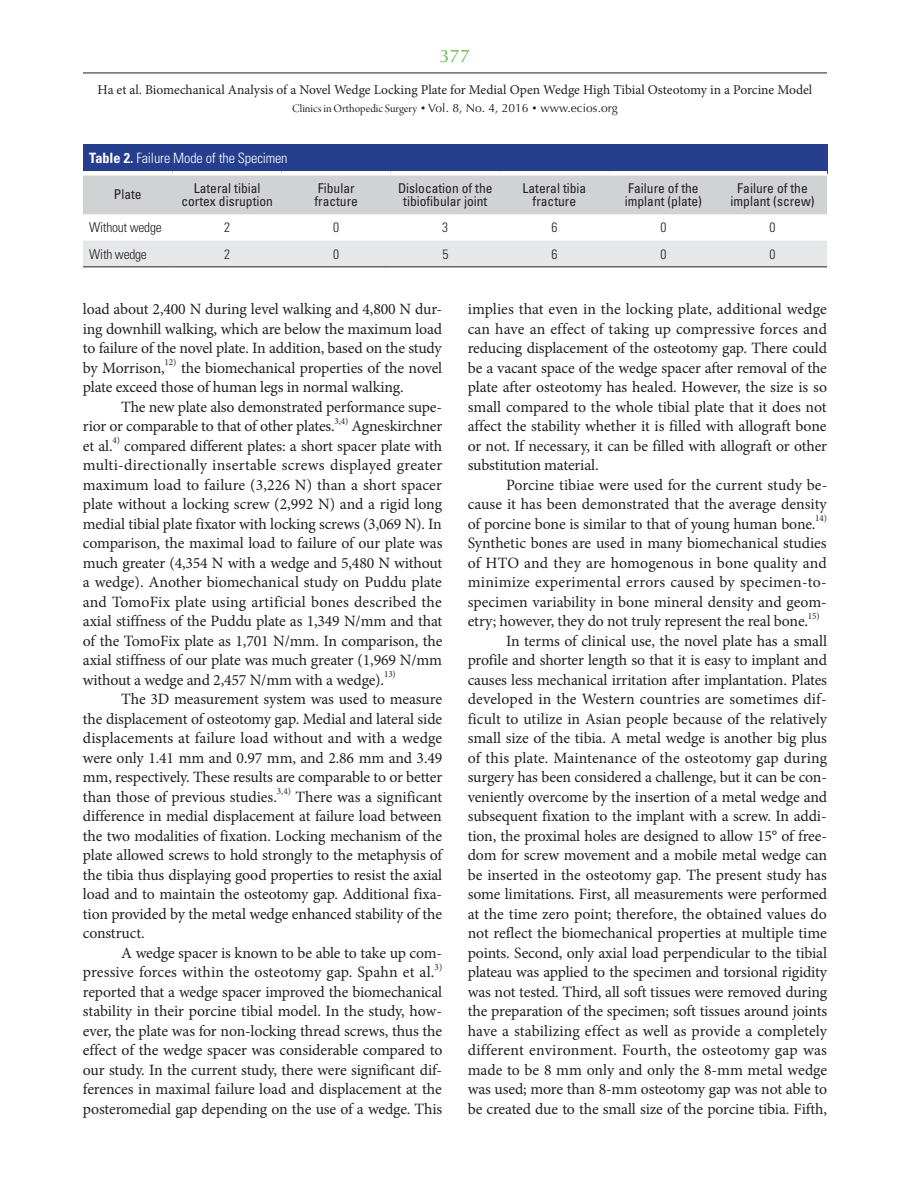
<style>
.page{position:relative;width:910px;height:1195px;background:#fff}
.page>*{position:absolute;margin:0;border:0;box-sizing:border-box;transform-origin:0 0}
.t1{font:18px "Optima LT Std";color:#63b445}
.t2{font:15.75px/19.5px "Minion Pro";letter-spacing:-.01em;color:#231f20;text-align:justify}
.t3{font:300 condensed 14.25px "Univers";letter-spacing:-.01em;color:#fff}
.t4{font:condensed 13.5px/13.5px "Univers";color:#231f20;text-align:center}
.t5{font:13.5px "Minion Pro";letter-spacing:-.005em;color:#231f20}
.t6{font:300 condensed 13.5px "Univers";letter-spacing:-.02em;color:#231f20}
.t7{font:12px "Optima LT Std";color:#231f20}
.t8{font:9.15px "Minion Pro";letter-spacing:-.01em;color:#231f20}
.s1{font-family:"Arno Pro Display"}
.s2{font-size:9px}
.s3{font-weight:700}
</style>
<div class="page">
<hr style="left:83px;top:73px;width:744px;height:1px;background:#231f20">
<div style="left:83px;top:144px;width:744px;height:29px;background:#253f8e"></div>
<div style="left:83px;top:176px;width:744px;height:38px;background:#d1d2d4"></div>
<div style="left:83px;top:241px;width:744px;height:25px;background:#e6e7e9"></div>
<div style="left:83px;top:171px;width:90px;height:5px;background:#fff"></div>
<div style="left:173px;top:171px;width:109px;height:5px;background:#fff"></div>
<div style="left:282px;top:171px;width:109px;height:5px;background:#fff"></div>
<div style="left:391px;top:171px;width:109px;height:5px;background:#fff"></div>
<div style="left:500px;top:171px;width:109px;height:5px;background:#fff"></div>
<div style="left:609px;top:171px;width:109px;height:5px;background:#fff"></div>
<div style="left:718px;top:171px;width:109px;height:5px;background:#fff"></div>
<hr style="left:83px;top:266px;width:90px;height:1px;background:#231f20">
<hr style="left:173px;top:266px;width:109px;height:1px;background:#231f20">
<hr style="left:282px;top:266px;width:109px;height:1px;background:#231f20">
<hr style="left:391px;top:266px;width:109px;height:1px;background:#231f20">
<hr style="left:500px;top:266px;width:109px;height:1px;background:#231f20">
<hr style="left:609px;top:266px;width:109px;height:1px;background:#231f20">
<hr style="left:718px;top:266px;width:109px;height:1px;background:#231f20">
<p class="t1" style="left:440px;top:45px;width:32px">377</p>
<p class="t5" style="left:98px;top:80px;width:716px">Ha et al. Biomechanical Analysis of a Novel Wedge Locking Plate for Medial Open Wedge High Tibial Osteotomy in a Porcine Model</p>
<p class="t7" style="left:292px;top:101px;width:327px"><span class="s1">Clinics in Orthopedic Surgery</span> <span class="s2">•</span> Vol. 8, No. 4, 2016 <span class="s2">•</span> www.ecios.org</p>
<p class="t3" style="left:89px;top:149px;width:200px"><span class="s3">Table 2.</span> Failure Mode of the Specimen</p>
<p class="t4" style="left:114px;top:188px;width:29px">Plate</p>
<p class="t4" style="left:181px;top:181px;width:93px">Lateral tibial cortex disruption</p>
<p class="t4" style="left:314px;top:181px;width:45px;text-align:left">Fibular fracture</p>
<p class="t4" style="left:398px;top:181px;width:96px">Dislocation of the tibiofibular joint</p>
<p class="t4" style="left:522px;top:181px;width:65px">Lateral tibia fracture</p>
<p class="t4" style="left:625px;top:181px;width:79px;text-align:left">Failure of the implant (plate)</p>
<p class="t4" style="left:730px;top:181px;width:85px">Failure of the implant (screw)</p>
<p class="t6" style="left:89px;top:219px;width:74px">Without wedge</p>
<p class="t6" style="left:224px;top:219px;width:7px">2</p>
<p class="t6" style="left:333px;top:219px;width:7px">0</p>
<p class="t6" style="left:442px;top:219px;width:7px">3</p>
<p class="t6" style="left:551px;top:219px;width:7px">6</p>
<p class="t6" style="left:660px;top:219px;width:7px">0</p>
<p class="t6" style="left:769px;top:219px;width:7px">0</p>
<p class="t6" style="left:89px;top:246px;width:59px">With wedge</p>
<p class="t6" style="left:224px;top:246px;width:7px">2</p>
<p class="t6" style="left:333px;top:246px;width:7px">0</p>
<p class="t6" style="left:442px;top:246px;width:7px">5</p>
<p class="t6" style="left:551px;top:246px;width:7px">6</p>
<p class="t6" style="left:660px;top:246px;width:7px">0</p>
<p class="t6" style="left:770px;top:246px;width:7px">0</p>
<p class="t2" style="left:83px;top:299px;width:361px">load about 2,400 N during level walking and 4,800 N dur&shy;ing downhill walking, which are below the maximum load to failure of the novel plate. In addition, based on the study by Morrison,</p>
<p class="t8" style="left:165px;top:356px;width:13px">12)</p>
<p class="t2" style="left:83px;top:358px;width:361px;text-indent:98px">the biomechanical properties of the novel plate exceed those of human legs in normal walking.</p>
<p class="t2" style="left:83px;top:397px;width:361px;text-indent:38px">The new plate also demonstrated performance supe&shy;rior or comparable to that of other plates.</p>
<p class="t8" style="left:334px;top:415px;width:15px">3,4)</p>
<p class="t2" style="left:351px;top:416px;width:92px">Agneskirchner</p>
<p class="t2" style="left:83px;top:436px;width:31px">et al.</p>
<p class="t8" style="left:112px;top:434px;width:9px">4)</p>
<p class="t2" style="left:83px;top:436px;width:361px;text-indent:41px">compared different plates: a short spacer plate with multi-directionally insertable screws displayed greater maximum load to failure (3,226 N) than a short spacer plate without a locking screw (2,992 N) and a rigid long medial tibial plate fixator with locking screws (3,069 N). In comparison, the maximal load to failure of our plate was much greater (4,354 N with a wedge and 5,480 N without a wedge). Another biomechanical study on Puddu plate and TomoFix plate using artificial bones described the axial stiffness of the Puddu plate as 1,349 N/mm and that of the TomoFix plate as 1,701 N/mm. In comparison, the axial stiffness of our plate was much greater (1,969 N/mm without a wedge and 2,457 N/mm with a wedge).</p>
<p class="t8" style="left:384px;top:668px;width:13px">13)</p>
<p class="t2" style="left:83px;top:689px;width:361px;text-indent:38px">The 3D measurement system was used to measure the displacement of osteotomy gap. Medial and lateral side displacements at failure load without and with a wedge were only 1.41 mm and 0.97 mm, and 2.86 mm and 3.49 mm, respectively. These results are comparable to or better than those of previous studies.</p>
<p class="t8" style="left:277px;top:785px;width:16px">3,4)</p>
<p class="t2" style="left:83px;top:787px;width:361px;text-indent:213px">There was a significant difference in medial displacement at failure load between the two modalities of fixation. Locking mechanism of the plate allowed screws to hold strongly to the metaphysis of the tibia thus displaying good properties to resist the axial load and to maintain the osteotomy gap. Additional fixa&shy;tion provided by the metal wedge enhanced stability of the construct.</p>
<p class="t2" style="left:83px;top:943px;width:361px;text-indent:38px">A wedge spacer is known to be able to take up com&shy;pressive forces within the osteotomy gap. Spahn et al.</p>
<p class="t8" style="left:435px;top:961px;width:9px">3)</p>
<p class="t2" style="left:83px;top:982px;width:361px">reported that a wedge spacer improved the biomechanical stability in their porcine tibial model. In the study, how&shy;ever, the plate was for non-locking thread screws, thus the effect of the wedge spacer was considerable compared to our study. In the current study, there were significant dif&shy;ferences in maximal failure load and displacement at the posteromedial gap depending on the use of a wedge. This</p>
<p class="t2" style="left:468px;top:299px;width:361px">implies that even in the locking plate, additional wedge can have an effect of taking up compressive forces and reducing displacement of the osteotomy gap. There could be a vacant space of the wedge spacer after removal of the plate after osteotomy has healed. However, the size is so small compared to the whole tibial plate that it does not affect the stability whether it is filled with allograft bone or not. If necessary, it can be filled with allograft or other substitution material.</p>
<p class="t2" style="left:468px;top:475px;width:361px;text-indent:38px">Porcine tibiae were used for the current study be&shy;cause it has been demonstrated that the average density of porcine bone is similar to that of young human bone.</p>
<p class="t8" style="left:815px;top:512px;width:13px">14)</p>
<p class="t2" style="left:468px;top:533px;width:361px">Synthetic bones are used in many biomechanical studies of HTO and they are homogenous in bone quality and minimize experimental errors caused by specimen-to&shy;specimen variability in bone mineral density and geom&shy;etry; however, they do not truly represent the real bone.</p>
<p class="t8" style="left:808px;top:610px;width:13px">15)</p>
<p class="t2" style="left:468px;top:631px;width:361px;text-indent:38px">In terms of clinical use, the novel plate has a small profile and shorter length so that it is easy to implant and causes less mechanical irritation after implantation. Plates developed in the Western countries are sometimes dif&shy;ficult to utilize in Asian people because of the relatively small size of the tibia. A metal wedge is another big plus of this plate. Maintenance of the osteotomy gap during surgery has been considered a challenge, but it can be con&shy;veniently overcome by the insertion of a metal wedge and subsequent fixation to the implant with a screw. In addi&shy;tion, the proximal holes are designed to allow 15° of free&shy;dom for screw movement and a mobile metal wedge can be inserted in the osteotomy gap. The present study has some limitations. First, all measurements were performed at the time zero point; therefore, the obtained values do not reflect the biomechanical properties at multiple time points. Second, only axial load perpendicular to the tibial plateau was applied to the specimen and torsional rigidity was not tested. Third, all soft tissues were removed during the preparation of the specimen; soft tissues around joints have a stabilizing effect as well as provide a completely different environment. Fourth, the osteotomy gap was made to be 8 mm only and only the 8-mm metal wedge was used; more than 8-mm osteotomy gap was not able to be created due to the small size of the porcine tibia. Fifth,</p>
</div>
